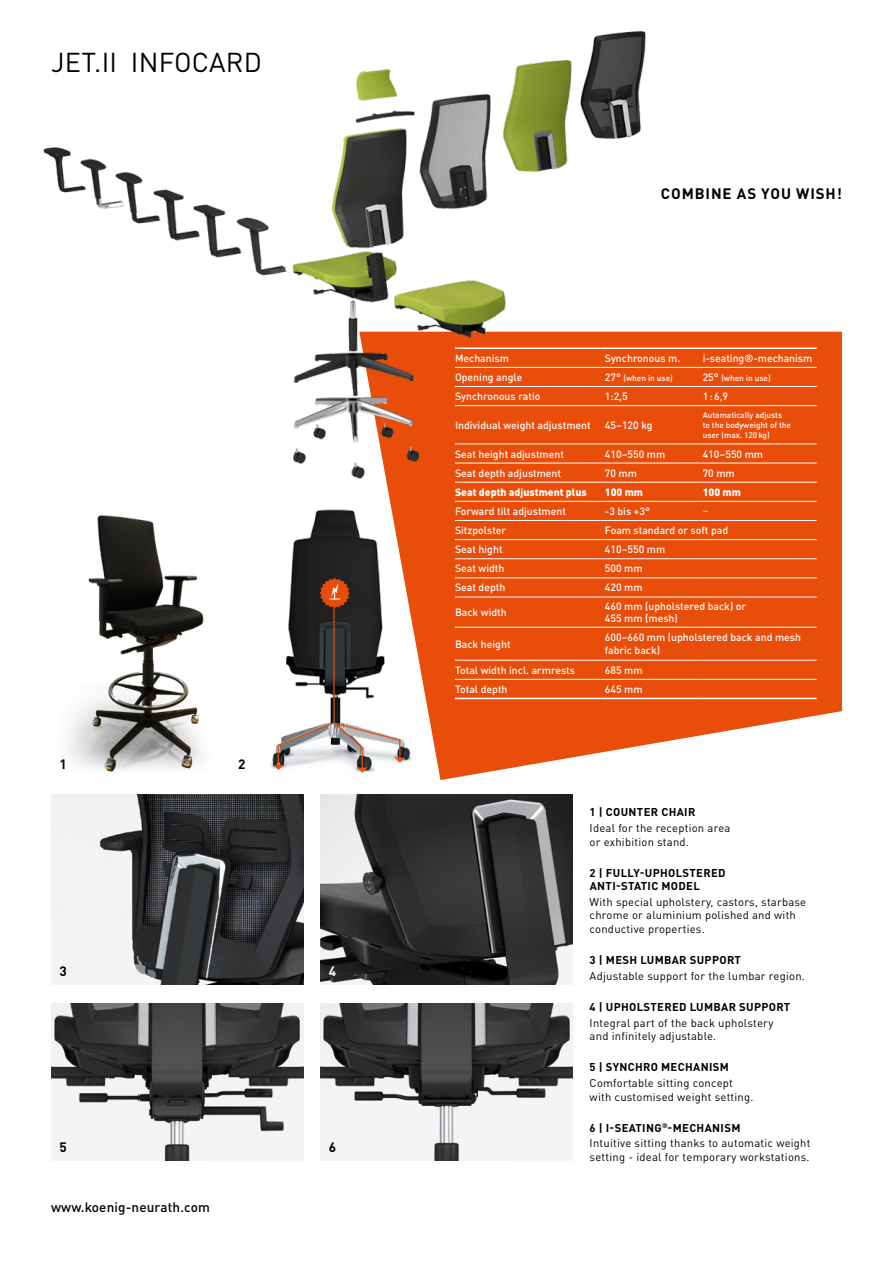
<style>
.page{position:relative;width:893px;height:1263px;background:#fff}
.page>*{position:absolute;margin:0;border:0;box-sizing:border-box;transform-origin:0 0}
.t1{font:27px "DINOT";letter-spacing:.01em;color:#000}
.t2{font:700 15px "DINOT";letter-spacing:.06em;color:#000}
.t3{font:500 13.5px "DINOT";letter-spacing:.01em;color:#000}
.t4{font:700 13.5px "DINOT";color:#000}
.t5{font:700 13.5px "DINOT";color:#fff}
.t6{font:11.25px/13.5px "DINOT";letter-spacing:.02em;color:#000}
.t7{font:700 11.25px/13.5px "DINOT";letter-spacing:.03em;color:#000}
.t8{font:500 10.5px/12.6px "DINOT";color:#fff}
.t9{font:900 10.5px "DINOT";color:#fff}
.t10{font:10.5px "DINOT";color:#fff}
.t11{font:500 8.25px/9.9px "DINOT";color:#fff}
.s1{font-size:10.5px}
.s2{font-weight:700}
</style>
<div class="page">
<svg style="left:387px;top:332px;width:455px;height:447px;background:#eb5f23"></svg>
<img style="left:43px;top:30px;width:620px;height:457px">
<hr style="left:455px;top:347px;width:146px;height:2px;background:#fff">
<hr style="left:601px;top:347px;width:97px;height:2px;background:#fff">
<hr style="left:698px;top:347px;width:119px;height:2px;background:#fff">
<hr style="left:455px;top:698px;width:146px;height:1px;background:#fff">
<hr style="left:601px;top:698px;width:97px;height:1px;background:#fff">
<hr style="left:698px;top:698px;width:119px;height:1px;background:#fff">
<hr style="left:455px;top:367px;width:146px;height:1px;background:#fff">
<hr style="left:601px;top:367px;width:97px;height:1px;background:#fff">
<hr style="left:698px;top:367px;width:119px;height:1px;background:#fff">
<hr style="left:455px;top:386px;width:146px;height:1px;background:#fff">
<hr style="left:601px;top:386px;width:97px;height:1px;background:#fff">
<hr style="left:698px;top:386px;width:119px;height:1px;background:#fff">
<hr style="left:455px;top:405px;width:146px;height:1px;background:#fff">
<hr style="left:601px;top:405px;width:97px;height:1px;background:#fff">
<hr style="left:698px;top:405px;width:119px;height:1px;background:#fff">
<hr style="left:455px;top:444px;width:146px;height:1px;background:#fff">
<hr style="left:601px;top:444px;width:97px;height:1px;background:#fff">
<hr style="left:698px;top:444px;width:119px;height:1px;background:#fff">
<hr style="left:455px;top:463px;width:146px;height:1px;background:#fff">
<hr style="left:601px;top:463px;width:97px;height:1px;background:#fff">
<hr style="left:698px;top:463px;width:119px;height:1px;background:#fff">
<hr style="left:455px;top:482px;width:146px;height:1px;background:#fff">
<hr style="left:601px;top:482px;width:97px;height:1px;background:#fff">
<hr style="left:698px;top:482px;width:119px;height:1px;background:#fff">
<hr style="left:455px;top:501px;width:146px;height:1px;background:#fff">
<hr style="left:601px;top:501px;width:97px;height:1px;background:#fff">
<hr style="left:698px;top:501px;width:119px;height:1px;background:#fff">
<hr style="left:455px;top:520px;width:146px;height:1px;background:#fff">
<hr style="left:601px;top:520px;width:97px;height:1px;background:#fff">
<hr style="left:698px;top:520px;width:119px;height:1px;background:#fff">
<hr style="left:455px;top:539px;width:146px;height:1px;background:#fff">
<hr style="left:601px;top:539px;width:97px;height:1px;background:#fff">
<hr style="left:698px;top:539px;width:119px;height:1px;background:#fff">
<hr style="left:455px;top:558px;width:146px;height:1px;background:#fff">
<hr style="left:601px;top:558px;width:97px;height:1px;background:#fff">
<hr style="left:698px;top:558px;width:119px;height:1px;background:#fff">
<hr style="left:455px;top:578px;width:146px;height:1px;background:#fff">
<hr style="left:601px;top:578px;width:97px;height:1px;background:#fff">
<hr style="left:698px;top:578px;width:119px;height:1px;background:#fff">
<hr style="left:455px;top:597px;width:146px;height:1px;background:#fff">
<hr style="left:601px;top:597px;width:97px;height:1px;background:#fff">
<hr style="left:698px;top:597px;width:119px;height:1px;background:#fff">
<hr style="left:455px;top:627px;width:146px;height:1px;background:#fff">
<hr style="left:601px;top:627px;width:97px;height:1px;background:#fff">
<hr style="left:698px;top:627px;width:119px;height:1px;background:#fff">
<hr style="left:455px;top:660px;width:146px;height:1px;background:#fff">
<hr style="left:601px;top:660px;width:97px;height:1px;background:#fff">
<hr style="left:698px;top:660px;width:119px;height:1px;background:#fff">
<hr style="left:455px;top:679px;width:146px;height:1px;background:#fff">
<hr style="left:601px;top:679px;width:97px;height:1px;background:#fff">
<hr style="left:698px;top:679px;width:119px;height:1px;background:#fff">
<img style="left:43px;top:463px;width:180px;height:309px">
<img style="left:270px;top:503px;width:176px;height:277px">
<hr style="left:333px;top:598px;width:2px;height:125px;background:#e94d0a">
<svg style="left:320px;top:578px;width:30px;height:30px"></svg>
<svg style="left:273px;top:721px;width:132px;height:52px"></svg>
<img style="left:51px;top:1003px;width:252px;height:158px">
<img style="left:320px;top:1003px;width:253px;height:158px">
<img style="left:320px;top:794px;width:253px;height:191px">
<img style="left:51px;top:794px;width:252px;height:191px">
<h1 class="t1" style="left:51px;top:41px;width:212px">JET.II INFOCARD</h1>
<p class="t4" style="left:60px;top:754px;width:9px">1</p>
<p class="t4" style="left:238px;top:754px;width:9px">2</p>
<p class="t4" style="left:60px;top:961px;width:9px">3</p>
<p class="t5" style="left:329px;top:961px;width:9px">4</p>
<p class="t4" style="left:60px;top:1137px;width:9px">5</p>
<p class="t4" style="left:329px;top:1137px;width:9px">6</p>
<p class="t3" style="left:51px;top:1197px;width:161px">www.koenig-neurath.com</p>
<h2 class="t2" style="left:661px;top:182px;width:182px">COMBINE AS YOU WISH!</h2>
<p class="t8" style="left:455px;top:351px;width:56px">Mechanism</p>
<p class="t8" style="left:605px;top:351px;width:77px">Synchronous m.</p>
<p class="t8" style="left:703px;top:351px;width:111px">i-seating®-mechanism</p>
<p class="t8" style="left:455px;top:370px;width:69px">Opening angle</p>
<p class="t11" style="left:605px;top:372px;width:69px"><span class="s1">27°</span> (when in use)</p>
<p class="t11" style="left:703px;top:372px;width:69px"><span class="s1">25°</span> (when in use)</p>
<p class="t8" style="left:455px;top:389px;width:87px">Synchronous ratio</p>
<p class="t8" style="left:605px;top:389px;width:24px">1:2,5</p>
<p class="t8" style="left:703px;top:389px;width:27px">1:6,9</p>
<p class="t8" style="left:455px;top:418px;width:137px">Individual weight adjustment</p>
<p class="t8" style="left:605px;top:418px;width:49px">45–120 kg</p>
<p class="t11" style="left:703px;top:409px;width:90px">Automatically adjusts to the bodyweight of the user (max. 120kg)</p>
<p class="t8" style="left:455px;top:446px;width:111px">Seat height adjustment</p>
<p class="t8" style="left:605px;top:446px;width:62px">410–550 mm</p>
<p class="t8" style="left:703px;top:446px;width:62px">410–550 mm</p>
<p class="t8" style="left:455px;top:466px;width:108px">Seat depth adjustment</p>
<p class="t8" style="left:605px;top:466px;width:34px">70 mm</p>
<p class="t8" style="left:703px;top:466px;width:34px">70 mm</p>
<p class="t9" style="left:455px;top:484px;width:133px">Seat depth adjustment plus</p>
<p class="t9" style="left:605px;top:484px;width:40px">100 mm</p>
<p class="t9" style="left:703px;top:484px;width:40px">100 mm</p>
<p class="t8" style="left:455px;top:504px;width:113px">Forward tilt adjustment</p>
<p class="t8" style="left:605px;top:504px;width:47px">-3 bis +3°</p>
<p class="t10" style="left:703px;top:503px;width:7px">–</p>
<p class="t8" style="left:455px;top:523px;width:53px">Sitzpolster</p>
<p class="t8" style="left:605px;top:523px;width:125px">Foam standard or soft pad</p>
<p class="t8" style="left:455px;top:542px;width:49px">Seat hight</p>
<p class="t8" style="left:605px;top:542px;width:62px">410–550 mm</p>
<p class="t8" style="left:455px;top:561px;width:51px">Seat width</p>
<p class="t8" style="left:605px;top:561px;width:39px">500 mm</p>
<p class="t8" style="left:455px;top:580px;width:52px">Seat depth</p>
<p class="t8" style="left:605px;top:580px;width:39px">420 mm</p>
<p class="t8" style="left:455px;top:605px;width:53px">Back width</p>
<p class="t8" style="left:605px;top:599px;width:143px">460 mm (upholstered back) or<br>455 mm (mesh)</p>
<p class="t8" style="left:455px;top:637px;width:57px">Back height</p>
<p class="t8" style="left:605px;top:630px;width:198px">600–660 mm (upholstered back and mesh fabric back)</p>
<p class="t8" style="left:455px;top:663px;width:122px">Total width incl. armrests</p>
<p class="t8" style="left:605px;top:663px;width:39px">685 mm</p>
<p class="t8" style="left:455px;top:682px;width:54px">Total depth</p>
<p class="t8" style="left:605px;top:682px;width:39px">645 mm</p>
<p class="t7" style="left:590px;top:804px;width:107px">1 | COUNTER CHAIR</p>
<p class="t6" style="left:590px;top:820px;width:142px">Ideal for the reception area or exhibition stand.</p>
<p class="t7" style="left:590px;top:865px;width:137px">2 | FULLY-UPHOLSTERED<br>ANTI-STATIC MODEL</p>
<p class="t6" style="left:590px;top:894px;width:218px">With special upholstery, castors, starbase chrome or aluminium polished and with conductive properties.</p>
<p class="t7" style="left:590px;top:952px;width:153px">3 | MESH LUMBAR SUPPORT</p>
<p class="t6" style="left:590px;top:968px;width:217px">Adjustable support for the lumbar region.</p>
<p class="t7" style="left:590px;top:999px;width:202px">4 | UPHOLSTERED LUMBAR SUPPORT</p>
<p class="t6" style="left:590px;top:1015px;width:185px">Integral part of the back upholstery and infinitely adjustable.</p>
<p class="t7" style="left:590px;top:1059px;width:141px">5 | SYNCHRO MECHANISM</p>
<p class="t6" style="left:590px;top:1075px;width:165px">Comfortable sitting concept with customised weight setting.</p>
<p class="t6" style="left:590px;top:1119px;width:222px;line-height:15.6px"><span class="s2">6 | I-SEATING</span><sup>®</sup><span class="s2">-MECHANISM<br></span>Intuitive sitting thanks to automatic weight</p>
<p class="t6" style="left:590px;top:1149px;width:221px">setting - ideal for temporary workstations.</p>
</div>
